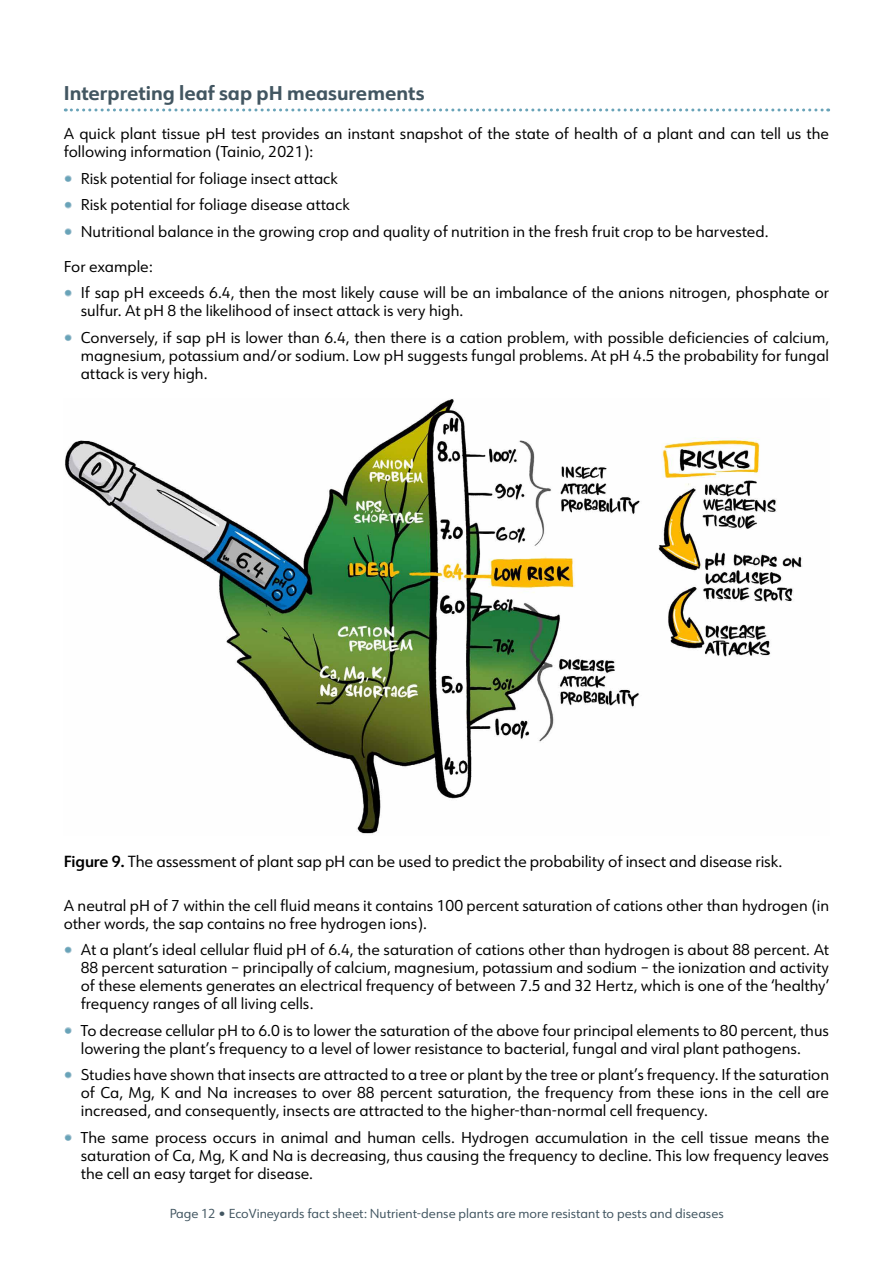
<style>
.page{position:relative;width:893px;height:1263px;background:#fff}
.page>*{position:absolute;margin:0;border:0;box-sizing:border-box;transform-origin:0 0}
.Heading_2{font:700 19.5px "URW Form";color:#425661}
.Figure_title{font:15.75px "URW Form";letter-spacing:-.01em;color:#000}
.Body_text{font:15.3px/18px "URW Form";color:#000}
.t1{font:12.75px "URW Form";color:#425661}
.s1{color:#bbd1dc}
.s2{font-weight:600}
</style>
<div class="page">
<svg style="left:65px;top:108px;width:764px;height:3px"></svg>
<img style="left:65px;top:399px;width:737px;height:435px">
<p class="Heading_2" style="left:64px;top:79px;width:362px">Interpreting leaf sap pH measurements</p>
<p class="Body_text" style="left:64px;top:124px;width:767px">A quick plant tissue pH test provides an instant snapshot of the state of health of a plant and can tell us the following information (Tainio, 2021):</p>
<p class="Body_text" style="left:64px;top:169px;width:276px"><span class="s1">•</span> Risk potential for foliage insect attack</p>
<p class="Body_text" style="left:64px;top:195px;width:288px"><span class="s1">•</span> Risk potential for foliage disease attack</p>
<p class="Body_text" style="left:64px;top:222px;width:706px"><span class="s1">•</span> Nutritional balance in the growing crop and quality of nutrition in the fresh fruit crop to be harvested.</p>
<p class="Body_text" style="left:64px;top:257px;width:90px">For example:</p>
<p class="Body_text" style="left:81px;top:283px;width:750px;text-indent:-17px"><span class="s1">•</span> If sap pH exceeds 6.4, then the most likely cause will be an imbalance of the anions nitrogen, phosphate or sulfur. At pH 8 the likelihood of insect attack is very high.</p>
<p class="Body_text" style="left:81px;top:328px;width:750px;text-align:justify;text-indent:-17px"><span class="s1">•</span> Conversely, if sap pH is lower than 6.4, then there is a cation problem, with possible deficiencies of calcium, magnesium, potassium and/or sodium. Low pH suggests fungal problems. At pH 4.5 the probability for fungal attack is very high.</p>
<p class="Figure_title" style="left:64px;top:851px;width:720px"><span class="s2">Figure 9.</span> The assessment of plant sap pH can be used to predict the probability of insect and disease risk.</p>
<p class="Body_text" style="left:64px;top:896px;width:767px">A neutral pH of 7 within the cell fluid means it contains 100 percent saturation of cations other than hydrogen (in other words, the sap contains no free hydrogen ions).</p>
<p class="Body_text" style="left:81px;top:940px;width:750px;text-align:justify;text-indent:-17px"><span class="s1">•</span> At a plant’s ideal cellular fluid pH of 6.4, the saturation of cations other than hydrogen is about 88 percent. At 88 percent saturation – principally of calcium, magnesium, potassium and sodium – the ionization and activity of these elements generates an electrical frequency of between 7.5 and 32 Hertz, which is one of the ‘healthy’ frequency ranges of all living cells.</p>
<p class="Body_text" style="left:81px;top:1021px;width:750px;text-indent:-17px"><span class="s1">•</span> To decrease cellular pH to 6.0 is to lower the saturation of the above four principal elements to 80 percent, thus lowering the plant’s frequency to a level of lower resistance to bacterial, fungal and viral plant pathogens.</p>
<p class="Body_text" style="left:81px;top:1065px;width:750px;text-align:justify;text-indent:-17px"><span class="s1">•</span> Studies have shown that insects are attracted to a tree or plant by the tree or plant’s frequency. If the saturation of Ca, Mg, K and Na increases to over 88 percent saturation, the frequency from these ions in the cell are increased, and consequently, insects are attracted to the higher-than-normal cell frequency.</p>
<p class="Body_text" style="left:81px;top:1128px;width:750px;text-align:justify;text-indent:-17px"><span class="s1">•</span> The same process occurs in animal and human cells. Hydrogen accumulation in the cell tissue means the saturation of Ca, Mg, K and Na is decreasing, thus causing the frequency to decline. This low frequency leaves the cell an easy target for disease.</p>
<p class="t1" style="left:169px;top:1205px;width:556px">Page 12 • EcoVineyards fact sheet: Nutrient-dense plants are more resistant to pests and diseases</p>
</div>
